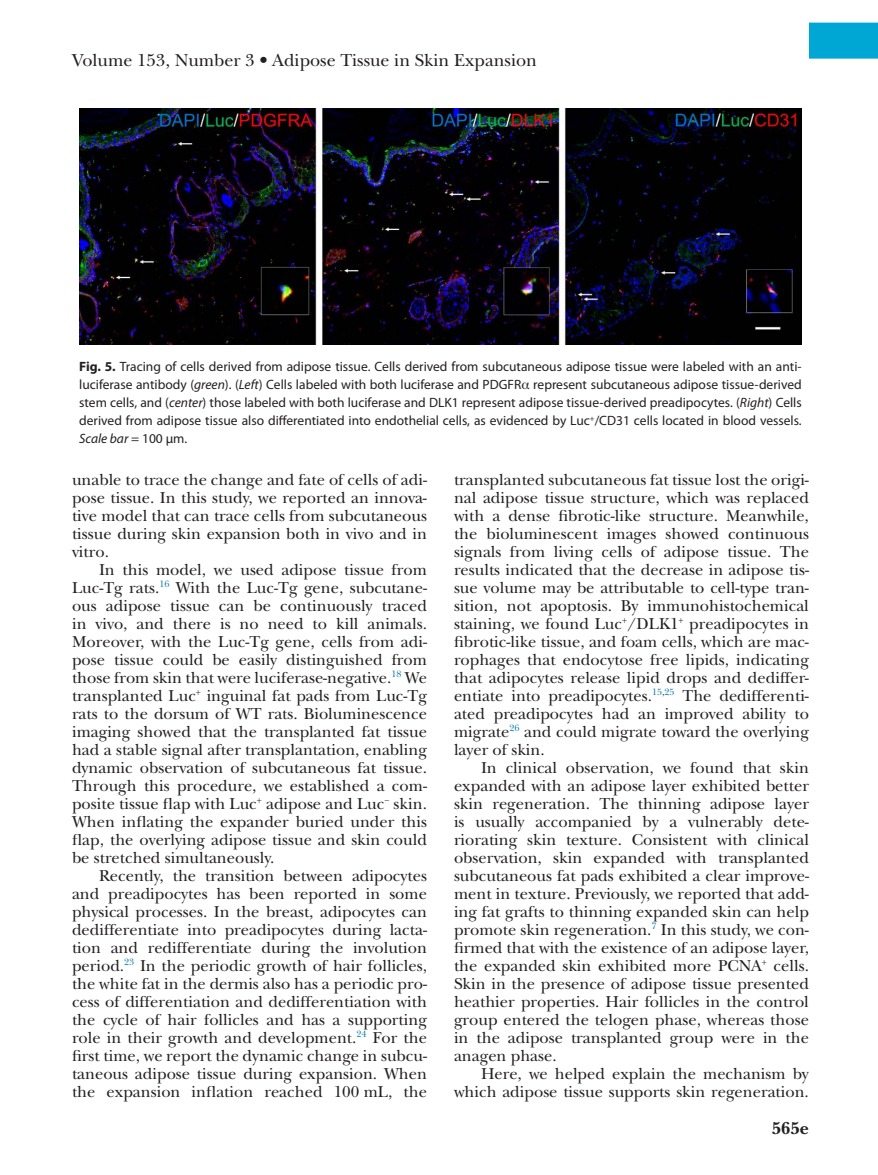
<style>
.page{position:relative;width:878px;height:1175px;background:#fff}
.page>*{position:absolute;margin:0;border:0;box-sizing:border-box;transform-origin:0 0}
.t1{font:18px "New Baskerville Std";color:#231f20}
.t2{font:700 18px "New Baskerville Std";color:#231f20}
.t3{font:16.5px/18px "New Baskerville Std";color:#231f20;text-align:justify}
.t4{font:13.5px/18px "Myriad Pro";color:#231f20;text-align:justify}
.s1{font-weight:700}
.s2{font-style:italic}
.s3{font-family:"Gandhari Unicode"}
</style>
<div class="page">
<div style="left:808px;top:23px;width:70px;height:36px;background:#00a7d5"></div>
<img style="left:79px;top:108px;width:722px;height:237px">
<p class="t1" style="left:72px;top:50px;width:466px">Volume 153, Number 3 • Adipose Tissue in Skin Expansion</p>
<p class="t4" style="left:79px;top:358px;width:724px"><span class="s1">Fig. 5.</span> Tracing of cells derived from adipose tissue. Cells derived from subcutaneous adipose tissue were labeled with an anti&shy;luciferase antibody (<span class="s2">green</span>). (<span class="s2">Left</span>) Cells labeled with both luciferase and PDGFR<span class="s3">α</span> represent subcutaneous adipose tissue-derived stem cells, and (<span class="s2">center</span>) those labeled with both luciferase and DLK1 represent adipose tissue-derived preadipocytes. (<span class="s2">Right</span>) Cells derived from adipose tissue also differentiated into endothelial cells, as evidenced by Luc<sup>+</sup>/CD31 cells located in blood vessels.<br><span class="s2">Scale bar</span> = 100 µm.</p>
<p class="t3" style="left:72px;top:470px;width:356px">unable to trace the change and fate of cells of adi&shy;pose tissue. In this study, we reported an innova&shy;tive model that can trace cells from subcutaneous tissue during skin expansion both in vivo and in vitro.</p>
<p class="t3" style="left:72px;top:560px;width:356px;text-indent:27px">In this model, we used adipose tissue from Luc-Tg rats.<sup>16</sup> With the Luc-Tg gene, subcutane&shy;ous adipose tissue can be continuously traced in vivo, and there is no need to kill animals.<br>Moreover, with the Luc-Tg gene, cells from adi&shy;pose tissue could be easily distinguished from those from skin that were luciferase-negative.<sup>18</sup> We transplanted Luc<sup>+</sup> inguinal fat pads from Luc-Tg rats to the dorsum of WT rats. Bioluminescence imaging showed that the transplanted fat tissue had a stable signal after transplantation, enabling dynamic observation of subcutaneous fat tissue.<br>Through this procedure, we established a com&shy;posite tissue flap with Luc<sup>+</sup> adipose and Luc<sup>−</sup> skin.<br>When inflating the expander buried under this flap, the overlying adipose tissue and skin could be stretched simultaneously.</p>
<p class="t3" style="left:72px;top:866px;width:356px;text-indent:27px">Recently, the transition between adipocytes and preadipocytes has been reported in some physical processes. In the breast, adipocytes can dedifferentiate into preadipocytes during lacta&shy;tion and redifferentiate during the involution period.<sup>23</sup> In the periodic growth of hair follicles, the white fat in the dermis also has a periodic pro&shy;cess of differentiation and dedifferentiation with the cycle of hair follicles and has a supporting role in their growth and development.<sup>24</sup> For the first time, we report the dynamic change in subcu&shy;taneous adipose tissue during expansion. When the expansion inflation reached 100 mL, the</p>
<p class="t3" style="left:454px;top:470px;width:356px">transplanted subcutaneous fat tissue lost the origi&shy;nal adipose tissue structure, which was replaced with a dense fibrotic-like structure. Meanwhile, the bioluminescent images showed continuous signals from living cells of adipose tissue. The results indicated that the decrease in adipose tis&shy;sue volume may be attributable to cell-type tran&shy;sition, not apoptosis. By immunohistochemical staining, we found Luc<sup>+</sup>/DLK1<sup>+</sup> preadipocytes in fibrotic-like tissue, and foam cells, which are mac&shy;rophages that endocytose free lipids, indicating that adipocytes release lipid drops and dediffer&shy;entiate into preadipocytes.<sup>15</sup><sup>,</sup><sup>25</sup> The dedifferenti&shy;ated preadipocytes had an improved ability to migrate<sup>26</sup> and could migrate toward the overlying layer of skin.</p>
<p class="t3" style="left:454px;top:758px;width:356px;text-indent:27px">In clinical observation, we found that skin expanded with an adipose layer exhibited better skin regeneration. The thinning adipose layer is usually accompanied by a vulnerably dete&shy;riorating skin texture. Consistent with clinical observation, skin expanded with transplanted subcutaneous fat pads exhibited a clear improve&shy;ment in texture. Previously, we reported that add&shy;ing fat grafts to thinning expanded skin can help promote skin regeneration.<sup>7</sup> In this study, we con&shy;firmed that with the existence of an adipose layer, the expanded skin exhibited more PCNA<sup>+</sup> cells.<br>Skin in the presence of adipose tissue presented heathier properties. Hair follicles in the control group entered the telogen phase, whereas those in the adipose transplanted group were in the anagen phase.</p>
<p class="t3" style="left:454px;top:1064px;width:356px;text-align:right">Here, we helped explain the mechanism by which adipose tissue supports skin regeneration.</p>
<p class="t2" style="left:771px;top:1118px;width:39px">565e</p>
</div>
